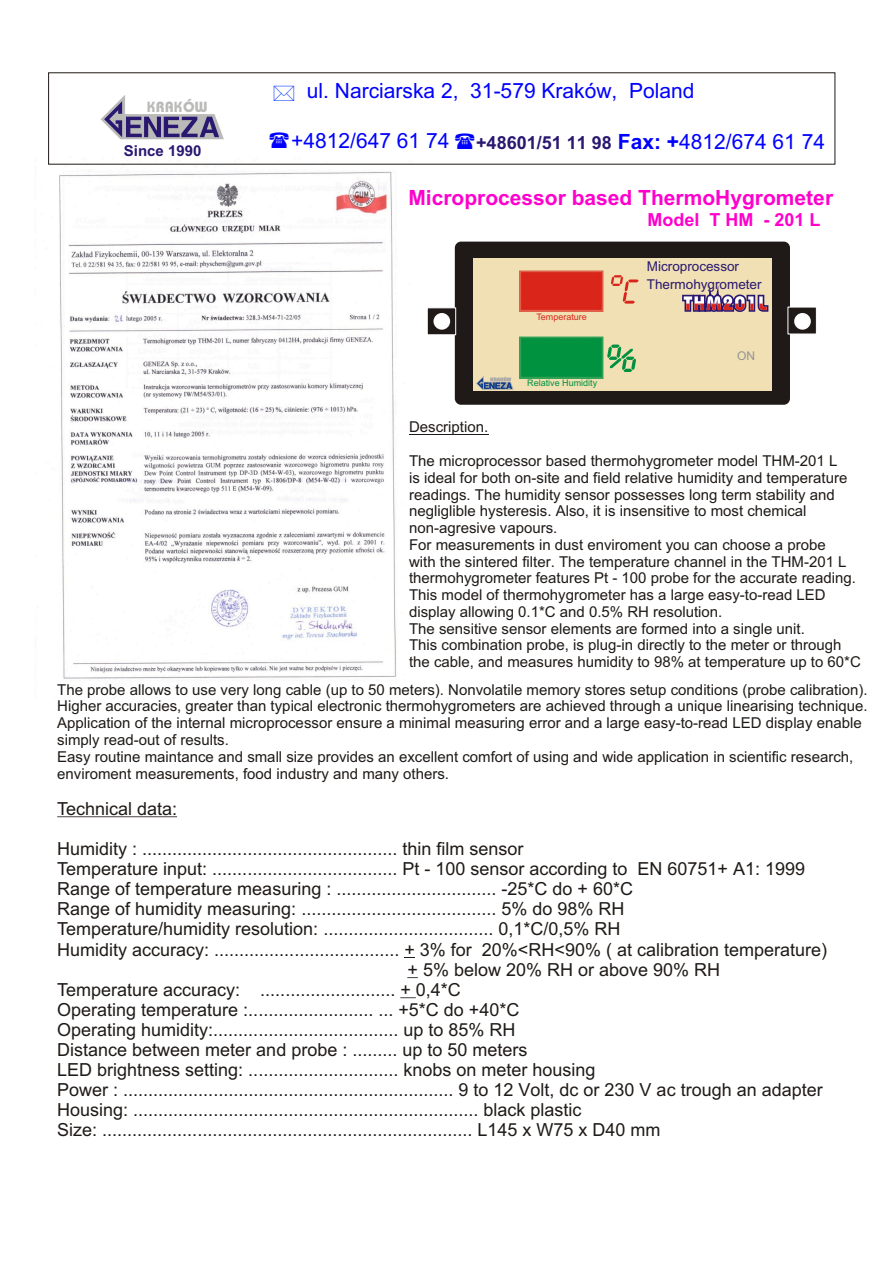
<style>
.page{position:relative;width:894px;height:1263px;background:#fff}
.page>*{position:absolute;margin:0;border:0;box-sizing:border-box;transform-origin:0 0}
.t1{font:21px "Arial";color:#00f}
.t2{font:700 21px "Arial";color:#f0c}
.t3{font:18px "Arial";color:#1f1a17}
.t4{font:700 18px "Arial";color:#f0c}
.t5{font:700 18px "Arial";color:#291770}
.t6{font:15px/16.8px "Arial";color:#1f1a17}
.t7{font:700 15px "Arial";color:#291770}
.t8{font:700 14.7px "Bahamas";color:#babab8}
.t9{font:13.5px/18.1px "Arial Unicode MS";color:#291770}
.t10{font:12px "Arial";color:#969494}
.t11{font:9px "Arial";color:#009140}
.t12{font:9px "Arial";color:#d9261c}
.t13{font:700 4.5px "Arial";color:#aba8a8}
.s1{font-weight:700}
</style>
<div class="page">
<img style="left:48px;top:164px;width:366px;height:515px">
<svg style="left:101px;top:95px;width:123px;height:44px"></svg>
<hr style="left:57px;top:816px;width:120px;height:1px;background:#1f1a17">
<svg style="left:400px;top:997px;width:16px;height:1px"></svg>
<div style="left:455px;top:242px;width:335px;height:163px;background:#1f1a17;border-radius:6px"></div>
<div style="left:473px;top:258px;width:299px;height:133px;background:#f0e0b3"></div>
<svg style="left:476px;top:376px;width:37px;height:14px"></svg>
<img style="left:520px;top:336px;width:84px;height:42px">
<img style="left:520px;top:270px;width:84px;height:42px">
<svg style="left:611px;top:275px;width:28px;height:29px"></svg>
<svg style="left:607px;top:345px;width:29px;height:27px"></svg>
<svg style="left:682px;top:285px;width:87px;height:27px"></svg>
<div style="left:427px;top:308px;width:29px;height:27px;background:#1f1a17;border:1px solid #fff"></div>
<div style="left:788px;top:307px;width:29px;height:27px;background:#1f1a17"></div>
<div style="left:434px;top:313px;width:16px;height:17px;background:#fff;border:5px solid #fff;border-radius:50%"></div>
<div style="left:794px;top:313px;width:17px;height:17px;background:#fff;border:5px solid #fff;border-radius:50%"></div>
<hr style="left:409px;top:434px;width:79px;height:1px;background:#1f1a17">
<p class="t8" style="left:147px;top:101px;width:63px">KRAKÓW</p>
<p class="t7" style="left:124px;top:145px;width:79px">Since 1990</p>
<h1 class="t1" style="left:307px;top:83px;width:389px">ul. Narciarska 2, 31-579 Kraków, Poland</h1>
<h1 class="t1" style="left:291px;top:133px;width:160px">+4812/647 61 74</h1>
<h1 class="t1" style="left:618px;top:134px;width:209px"><span class="s1">Fax: +</span>4812/674 61 74</h1>
<p class="t5" style="left:476px;top:136px;width:137px">+48601/51 11 98</p>
<h1 class="t2" style="left:408px;top:189px;width:426px">Microprocessor based ThermoHygrometer</h1>
<p class="t4" style="left:647px;top:212px;width:175px">Model T HM - 201 L</p>
<p class="t12" style="left:536px;top:313px;width:52px">Temperature</p>
<p class="t13" style="left:490px;top:378px;width:22px">KRAKÓW</p>
<p class="t11" style="left:527px;top:380px;width:72px">Relative Humidity</p>
<p class="t9" style="left:647px;top:258px;width:116px">Microprocessor<br>Thermohygrometer</p>
<p class="t10" style="left:737px;top:351px;width:20px">ON</p>
<p class="t6" style="left:409px;top:420px;width:81px">Description.</p>
<p class="t6" style="left:409px;top:454px;width:453px">The microprocessor based thermohygrometer model THM-201 L<br>is ideal for both on-site and field relative humidity and temperature readings. The humidity sensor possesses long term stability and negliglible hysteresis. Also, it is insensitive to most chemical non-agresive vapours.<br>For measurements in dust enviroment you can choose a probe<br>with the sintered filter. The temperature channel in the THM-201 L thermohygrometer features Pt - 100 probe for the accurate reading.<br>This model of thermohygrometer has a large easy-to-read LED display allowing 0.1*C and 0.5% RH resolution.<br>The sensitive sensor elements are formed into a single unit.<br>This combination probe, is plug-in directly to the meter or through the cable, and measures humidity to 98% at temperature up to 60*C</p>
<p class="t6" style="left:57px;top:682px;width:812px">The probe allows to use very long cable (up to 50 meters). Nonvolatile memory stores setup conditions (probe calibration).<br>Higher accuracies, greater than typical electronic thermohygrometers are achieved through a unique linearising technique.<br>Application of the internal microprocessor ensure a minimal measuring error and a large easy-to-read LED display enable simply read-out of results.<br>Easy routine maintance and small size provides an excellent comfort of using and wide application in scientific research, enviroment measurements, food industry and many others.</p>
<p class="t3" style="left:57px;top:802px;width:122px">Technical data:</p>
<p class="t3" style="left:57px;top:842px;width:468px">Humidity : ................................................... thin film sensor</p>
<p class="t3" style="left:57px;top:862px;width:749px">Temperature input: ..................................... Pt - 100 sensor according to EN 60751+ A1: 1999</p>
<p class="t3" style="left:57px;top:882px;width:577px">Range of temperature measuring : ................................ -25*C do + 60*C</p>
<p class="t3" style="left:57px;top:902px;width:569px">Range of humidity measuring: ....................................... 5% do 98% RH</p>
<p class="t3" style="left:57px;top:922px;width:565px">Temperature/humidity resolution: .................................. 0,1*C/0,5% RH</p>
<p class="t3" style="left:57px;top:942px;width:771px">Humidity accuracy: ..................................... + 3% for 20%&lt;RH&lt;90% ( at calibration temperature)</p>
<p class="t3" style="left:408px;top:963px;width:314px">+ 5% below 20% RH or above 90% RH</p>
<p class="t3" style="left:57px;top:983px;width:405px">Temperature accuracy: ........................... + 0,4*C</p>
<p class="t3" style="left:57px;top:1003px;width:464px">Operating temperature :......................... ... +5*C do +40*C</p>
<p class="t3" style="left:57px;top:1023px;width:460px">Operating humidity:..................................... up to 85% RH</p>
<p class="t3" style="left:57px;top:1043px;width:472px">Distance between meter and probe : ......... up to 50 meters</p>
<p class="t3" style="left:57px;top:1063px;width:540px">LED brightness setting: .............................. knobs on meter housing</p>
<p class="t3" style="left:57px;top:1083px;width:767px">Power : .................................................................. 9 to 12 Volt, dc or 230 V ac trough an adapter</p>
<p class="t3" style="left:57px;top:1103px;width:526px">Housing: ..................................................................... black plastic</p>
<p class="t3" style="left:57px;top:1123px;width:605px">Size: .......................................................................... L145 x W75 x D40 mm</p>
</div>
